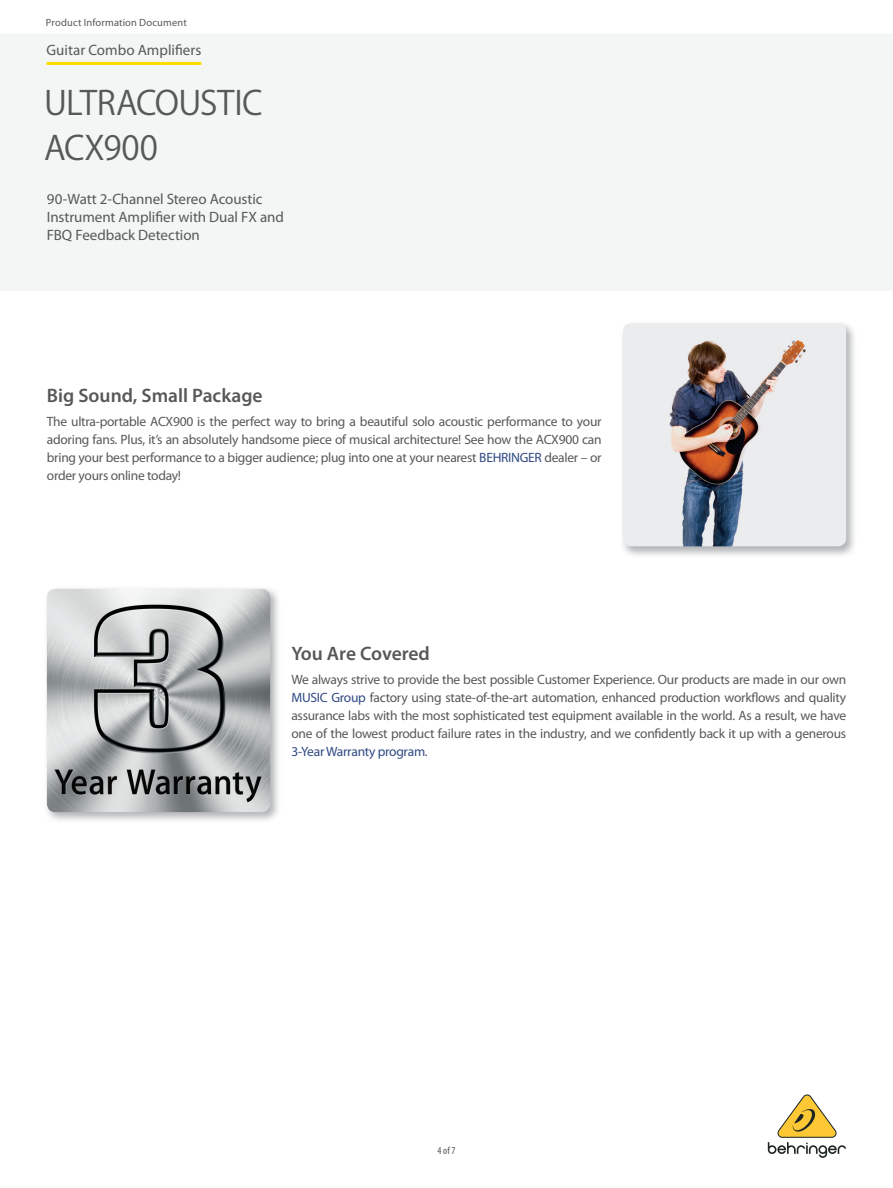
<style>
.page{position:relative;width:893px;height:1188px;background:#fff}
.page>*{position:absolute;margin:0;border:0;box-sizing:border-box;transform-origin:0 0}
.t1{font:33px/44.8px "Koz Go Pro Regular 90 pv RKSJ H";letter-spacing:-.02em;color:#57585a}
.t2{font:600 19.5px "Myriad Pro";color:#57585a}
.t3{font:15px/18px "Myriad Pro";letter-spacing:-.005em;color:#57585a}
.t4{font:13.5px/18px "Myriad Pro";letter-spacing:-.02em;color:#57585a;text-align:justify}
.t5{font:10.5px "Myriad Pro";letter-spacing:.015em;color:#57585a}
.t6{font:condensed 10.5px "Myriad Pro";color:#57585a}
.s1{color:#2f4983}
</style>
<div class="page">
<hr style="left:47px;top:62px;width:154px;height:3px;background:#ffdc01">
<svg style="left:768px;top:1094px;width:78px;height:64px"></svg>
<img style="left:621px;top:322px;width:235px;height:234px">
<img style="left:623px;top:323px;width:223px;height:223px;border-radius:9px">
<img style="left:46px;top:588px;width:232px;height:233px">
<img style="left:47px;top:589px;width:223px;height:223px;border-radius:9px">
<p class="t5" style="left:46px;top:18px;width:142px">Product Information Document</p>
<p class="t3" style="left:47px;top:42px;width:156px">Guitar Combo Amplifiers</p>
<h1 class="t1" style="left:44px;top:85px;width:220px">ULTRACOUSTIC<br>ACX900</h1>
<p class="t3" style="left:47px;top:191px;width:239px">90-Watt 2-Channel Stereo Acoustic<br>Instrument Amplifier with Dual FX and<br>FBQ Feedback Detection</p>
<h2 class="t2" style="left:47px;top:388px;width:217px">Big Sound, Small Package</h2>
<p class="t4" style="left:47px;top:414px;width:556px">The ultra-portable ACX900 is the perfect way to bring a beautiful solo acoustic performance to your adoring fans. Plus, it’s an absolutely handsome piece of musical architecture! See how the ACX900 can bring your best performance to a bigger audience; plug into one at your nearest <span class="s1">BEHRINGER</span> dealer – or order yours online today!</p>
<h2 class="t2" style="left:291px;top:646px;width:140px">You Are Covered</h2>
<p class="t4" style="left:291px;top:672px;width:556px">We always strive to provide the best possible Customer Experience. Our products are made in our own <span class="s1">MUSIC Group</span> factory using state-of-the-art automation, enhanced production workflows and quality assurance labs with the most sophisticated test equipment available in the world. As a result, we have one of the lowest product failure rates in the industry, and we confidently back it up with a generous <span class="s1">3-Year Warranty program</span>.</p>
<p class="t6" style="left:437px;top:1147px;width:20px">4 of 7</p>
</div>
